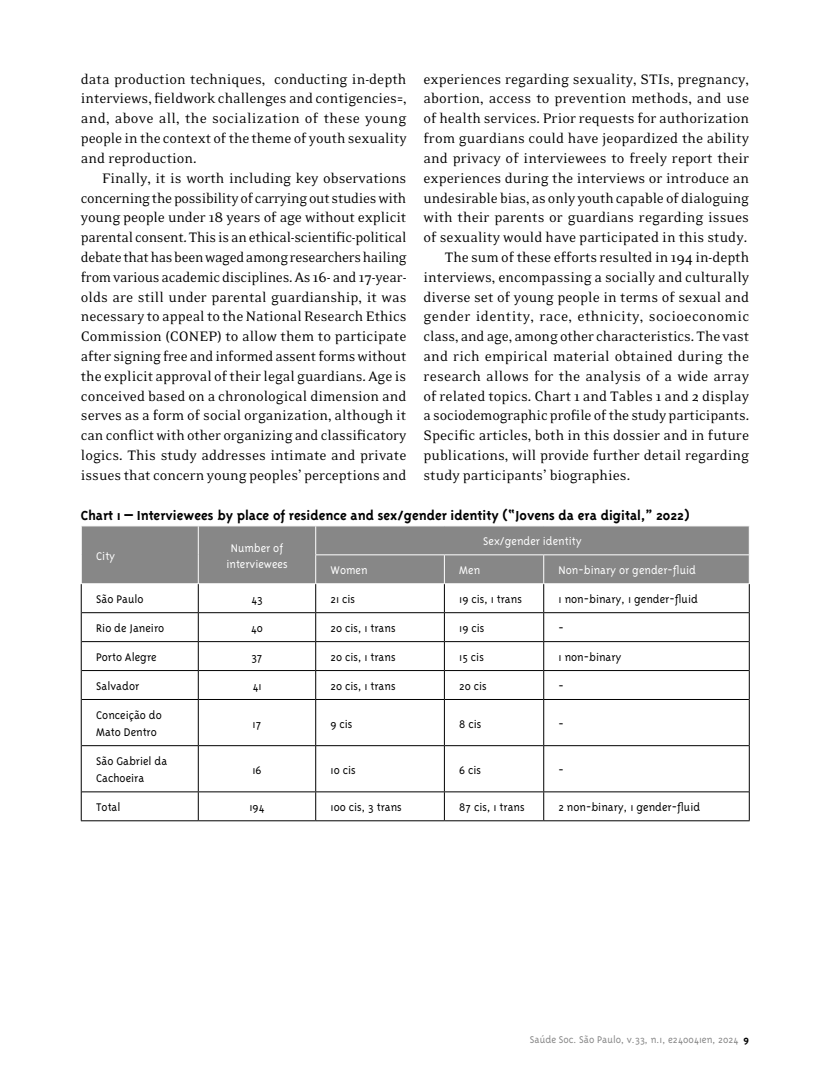
<style>
.page{position:relative;width:830px;height:1085px;background:#fff}
.page>*{position:absolute;margin:0;border:0;box-sizing:border-box;transform-origin:0 0}
.t1{font:15.75px/19.8px "Eidetic Neo";color:#000;text-align:justify}
.t2{font:15.75px "Eidetic Neo";letter-spacing:.02em;color:#000}
.t3{font:700 15px "Triplex";color:#000}
.t4{font:300 12.75px/17.2px "Triplex";color:#000}
.t5{font:300 12.75px/16.5px "Triplex";color:#fff;text-align:center}
.t6{font:300 11.25px "Triplex";color:#878787}
.s1{font-weight:700;color:#000}
</style>
<div class="page">
<div style="left:82px;top:526px;width:666px;height:57px;background:#878787"></div>
<hr style="left:315px;top:554px;width:129px;height:1px;background:#fff">
<hr style="left:444px;top:554px;width:99px;height:1px;background:#fff">
<hr style="left:543px;top:554px;width:206px;height:1px;background:#fff">
<svg style="left:81px;top:526px;width:1px;height:173px"></svg>
<svg style="left:198px;top:526px;width:1px;height:173px"></svg>
<svg style="left:315px;top:526px;width:1px;height:173px"></svg>
<svg style="left:444px;top:555px;width:1px;height:144px"></svg>
<svg style="left:543px;top:555px;width:1px;height:144px"></svg>
<svg style="left:748px;top:526px;width:1px;height:173px"></svg>
<hr style="left:81px;top:699px;width:1px;height:46px;background:#000">
<hr style="left:198px;top:699px;width:1px;height:46px;background:#000">
<hr style="left:315px;top:699px;width:1px;height:46px;background:#000">
<hr style="left:444px;top:699px;width:1px;height:46px;background:#000">
<hr style="left:543px;top:699px;width:1px;height:46px;background:#000">
<hr style="left:748px;top:699px;width:1px;height:46px;background:#000">
<hr style="left:81px;top:745px;width:1px;height:46px;background:#000">
<hr style="left:198px;top:746px;width:1px;height:45px;background:#000">
<hr style="left:315px;top:746px;width:1px;height:45px;background:#000">
<hr style="left:444px;top:746px;width:1px;height:45px;background:#000">
<hr style="left:543px;top:746px;width:1px;height:45px;background:#000">
<hr style="left:748px;top:745px;width:1px;height:46px;background:#000">
<svg style="left:81px;top:791px;width:1px;height:29px"></svg>
<svg style="left:198px;top:792px;width:1px;height:28px"></svg>
<svg style="left:315px;top:792px;width:1px;height:28px"></svg>
<svg style="left:444px;top:792px;width:1px;height:28px"></svg>
<svg style="left:543px;top:792px;width:1px;height:28px"></svg>
<svg style="left:748px;top:791px;width:1px;height:29px"></svg>
<hr style="left:82px;top:612px;width:116px;height:1px;background:#000">
<hr style="left:198px;top:612px;width:117px;height:1px;background:#000">
<hr style="left:315px;top:612px;width:129px;height:1px;background:#000">
<hr style="left:444px;top:612px;width:99px;height:1px;background:#000">
<hr style="left:543px;top:612px;width:205px;height:1px;background:#000">
<hr style="left:82px;top:641px;width:116px;height:1px;background:#000">
<hr style="left:198px;top:641px;width:117px;height:1px;background:#000">
<hr style="left:315px;top:641px;width:129px;height:1px;background:#000">
<hr style="left:444px;top:641px;width:99px;height:1px;background:#000">
<hr style="left:543px;top:641px;width:205px;height:1px;background:#000">
<hr style="left:82px;top:670px;width:116px;height:1px;background:#000">
<hr style="left:198px;top:670px;width:117px;height:1px;background:#000">
<hr style="left:315px;top:670px;width:129px;height:1px;background:#000">
<hr style="left:444px;top:670px;width:99px;height:1px;background:#000">
<hr style="left:543px;top:670px;width:205px;height:1px;background:#000">
<hr style="left:82px;top:699px;width:116px;height:1px;background:#000">
<hr style="left:198px;top:699px;width:117px;height:1px;background:#000">
<hr style="left:315px;top:699px;width:129px;height:1px;background:#000">
<hr style="left:444px;top:699px;width:99px;height:1px;background:#000">
<hr style="left:543px;top:699px;width:205px;height:1px;background:#000">
<hr style="left:82px;top:745px;width:116px;height:1px;background:#000">
<hr style="left:198px;top:745px;width:117px;height:1px;background:#000">
<hr style="left:315px;top:745px;width:129px;height:1px;background:#000">
<hr style="left:444px;top:745px;width:99px;height:1px;background:#000">
<hr style="left:543px;top:745px;width:205px;height:1px;background:#000">
<hr style="left:82px;top:791px;width:116px;height:1px;background:#000">
<hr style="left:198px;top:791px;width:117px;height:1px;background:#000">
<hr style="left:315px;top:791px;width:129px;height:1px;background:#000">
<hr style="left:444px;top:791px;width:99px;height:1px;background:#000">
<hr style="left:543px;top:791px;width:205px;height:1px;background:#000">
<hr style="left:81px;top:820px;width:117px;height:1px;background:#000">
<hr style="left:198px;top:820px;width:117px;height:1px;background:#000">
<hr style="left:315px;top:820px;width:129px;height:1px;background:#000">
<hr style="left:444px;top:820px;width:99px;height:1px;background:#000">
<hr style="left:543px;top:820px;width:206px;height:1px;background:#000">
<p class="t1" style="left:81px;top:69px;width:327px">data production techniques, conducting in-depth interviews, fieldwork challenges and contigencies=, and, above all, the socialization of these young people in the context of the theme of youth sexuality and reproduction.</p>
<p class="t1" style="left:81px;top:168px;width:327px;text-indent:21px">Finally, it is worth including key observations concerning the possibility of carrying out studies with young people under 18 years of age without explicit parental consent. This is an ethical-scientific-political debate that has been waged among researchers hailing from various academic disciplines. As 16- and 17-year&shy;olds are still under parental guardianship, it was necessary to appeal to the National Research Ethics Commission (CONEP) to allow them to participate after signing free and informed assent forms without the explicit approval of their legal guardians. Age is conceived based on a chronological dimension and serves as a form of social organization, although it can conflict with other organizing and classificatory logics. This study addresses intimate and private issues that concern young peoples’ perceptions and</p>
<p class="t1" style="left:423px;top:69px;width:327px">experiences regarding sexuality, STIs, pregnancy,</p>
<p class="t1" style="left:423px;top:89px;width:327px">abortion, access to prevention methods, and use</p>
<p class="t1" style="left:423px;top:109px;width:327px">of health services. Prior requests for authorization</p>
<p class="t1" style="left:423px;top:129px;width:327px">from guardians could have jeopardized the ability</p>
<p class="t1" style="left:423px;top:149px;width:327px">and privacy of interviewees to freely report their</p>
<p class="t1" style="left:423px;top:168px;width:327px">experiences during the interviews or introduce an</p>
<p class="t1" style="left:423px;top:188px;width:327px">undesirable bias, as only youth capable of dialoguing</p>
<p class="t1" style="left:423px;top:208px;width:327px">with their parents or guardians regarding issues</p>
<p class="t1" style="left:423px;top:228px;width:325px">of sexuality would have participated in this study.</p>
<p class="t1" style="left:444px;top:248px;width:306px">The sum of these efforts resulted in 194 in-depth</p>
<p class="t1" style="left:423px;top:267px;width:327px">interviews, encompassing a socially and culturally</p>
<p class="t1" style="left:423px;top:287px;width:327px">diverse set of young people in terms of sexual and</p>
<p class="t2" style="left:423px;top:309px;width:327px">gender identity, race, ethnicity, socioeconomic</p>
<p class="t1" style="left:423px;top:327px;width:327px">class, and age, among other characteristics. The vast</p>
<p class="t1" style="left:423px;top:347px;width:327px">and rich empirical material obtained during the</p>
<p class="t1" style="left:423px;top:366px;width:327px">research allows for the analysis of a wide array</p>
<p class="t1" style="left:423px;top:386px;width:327px">of related topics. Chart 1 and Tables 1 and 2 display</p>
<p class="t1" style="left:423px;top:406px;width:327px">a sociodemographic profile of the study participants.</p>
<p class="t1" style="left:423px;top:426px;width:327px">Specific articles, both in this dossier and in future</p>
<p class="t1" style="left:423px;top:446px;width:327px">publications, will provide further detail regarding</p>
<p class="t1" style="left:423px;top:465px;width:208px">study participants’ biographies.</p>
<p class="t3" style="left:81px;top:506px;width:610px">Chart 1 – Interviewees by place of residence and sex/gender identity (“Jovens da era digital,” 2022)</p>
<p class="t5" style="left:96px;top:547px;width:21px">City</p>
<p class="t5" style="left:226px;top:539px;width:63px">Number of interviewees</p>
<p class="t5" style="left:483px;top:533px;width:100px">Sex/gender identity</p>
<p class="t5" style="left:330px;top:562px;width:38px">Women</p>
<p class="t5" style="left:459px;top:562px;width:22px">Men</p>
<p class="t5" style="left:558px;top:562px;width:139px">Non-binary or gender-fluid</p>
<p class="t4" style="left:96px;top:590px;width:49px">São Paulo</p>
<p class="t4" style="left:251px;top:590px;width:13px">43</p>
<p class="t4" style="left:330px;top:590px;width:26px">21 cis</p>
<p class="t4" style="left:459px;top:590px;width:64px">19 cis, 1 trans</p>
<p class="t4" style="left:558px;top:590px;width:141px">1 non-binary, 1 gender-fluid</p>
<p class="t4" style="left:96px;top:619px;width:70px">Rio de Janeiro</p>
<p class="t4" style="left:251px;top:619px;width:14px">40</p>
<p class="t4" style="left:330px;top:619px;width:66px">20 cis, 1 trans</p>
<p class="t4" style="left:459px;top:619px;width:27px">19 cis</p>
<p class="t4" style="left:558px;top:619px;width:7px">-</p>
<p class="t4" style="left:96px;top:648px;width:62px">Porto Alegre</p>
<p class="t4" style="left:251px;top:648px;width:13px">37</p>
<p class="t4" style="left:330px;top:648px;width:66px">20 cis, 1 trans</p>
<p class="t4" style="left:459px;top:648px;width:26px">15 cis</p>
<p class="t4" style="left:558px;top:648px;width:64px">1 non-binary</p>
<p class="t4" style="left:96px;top:677px;width:44px">Salvador</p>
<p class="t4" style="left:252px;top:677px;width:11px">41</p>
<p class="t4" style="left:330px;top:677px;width:66px">20 cis, 1 trans</p>
<p class="t4" style="left:459px;top:677px;width:29px">20 cis</p>
<p class="t4" style="left:558px;top:677px;width:7px">-</p>
<p class="t4" style="left:96px;top:706px;width:67px">Conceição do<br>Mato Dentro</p>
<p class="t4" style="left:252px;top:714px;width:10px">17</p>
<p class="t4" style="left:330px;top:714px;width:23px">9 cis</p>
<p class="t4" style="left:459px;top:714px;width:24px">8 cis</p>
<p class="t4" style="left:558px;top:714px;width:7px">-</p>
<p class="t4" style="left:96px;top:752px;width:73px">São Gabriel da<br>Cachoeira</p>
<p class="t4" style="left:252px;top:761px;width:11px">16</p>
<p class="t4" style="left:330px;top:761px;width:27px">10 cis</p>
<p class="t4" style="left:459px;top:761px;width:23px">6 cis</p>
<p class="t4" style="left:558px;top:761px;width:7px">-</p>
<p class="t4" style="left:96px;top:798px;width:26px">Total</p>
<p class="t4" style="left:249px;top:798px;width:17px">194</p>
<p class="t4" style="left:330px;top:798px;width:73px">100 cis, 3 trans</p>
<p class="t4" style="left:459px;top:798px;width:67px">87 cis, 1 trans</p>
<p class="t4" style="left:558px;top:798px;width:143px">2 non-binary, 1 gender-fluid</p>
<p class="t6" style="left:529px;top:1033px;width:221px">Saúde Soc. São Paulo, v.33, n.1, e240041en, 2024 <span class="s1">9</span></p>
</div>
